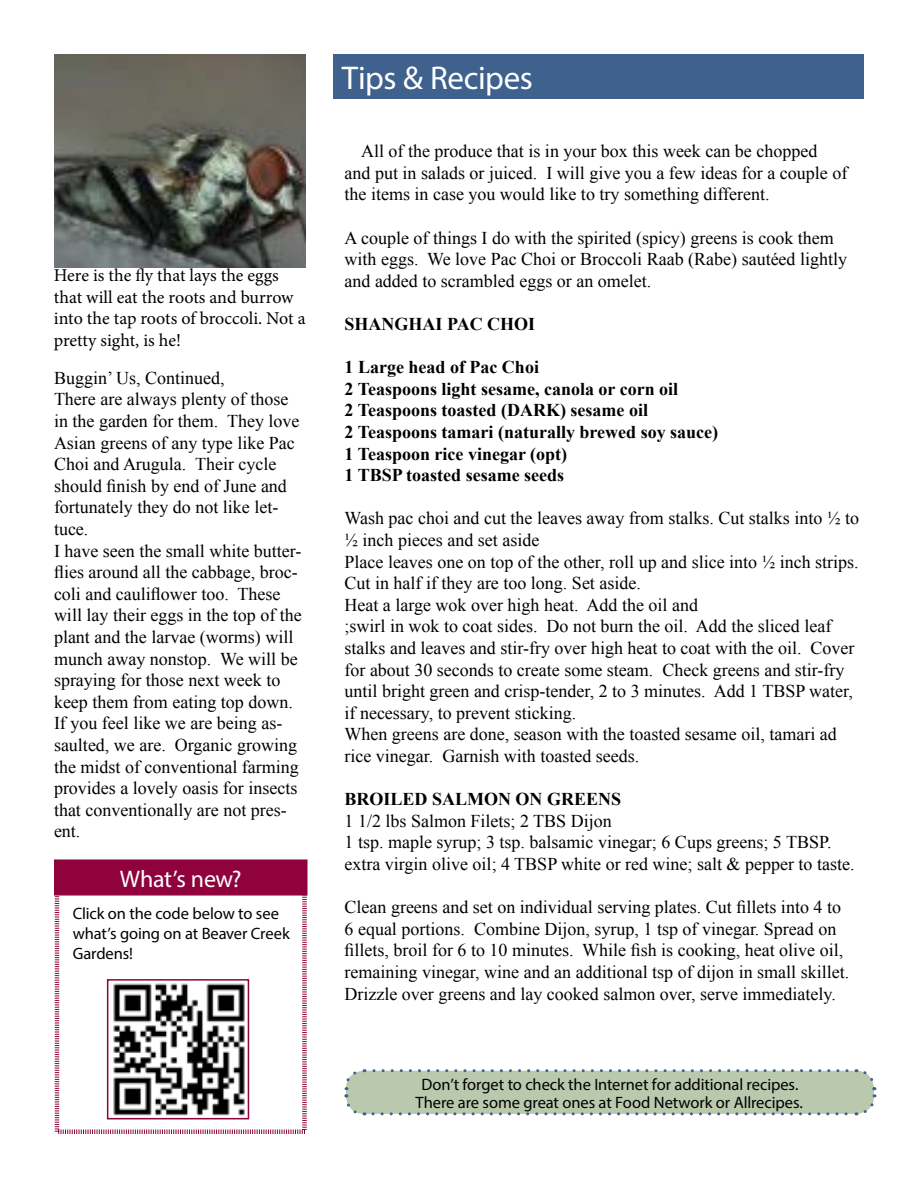
<style>
.page{position:relative;width:918px;height:1188px;background:#fff}
.page>*{position:absolute;margin:0;border:0;box-sizing:border-box;transform-origin:0 0}
.t1{font:33px "Myriad Pro";letter-spacing:-.015em;color:#fff}
.t2{font:24px "Myriad Pro";letter-spacing:-.015em;color:#fff}
.t3{font:18px/21.6px "Times New Roman";color:#000}
.t4{font:700 18px/21.6px "Times New Roman";color:#000}
.t5{font:18px/21.6px "Minion Pro";letter-spacing:-.005em;color:#000}
.t6{font:16.5px/19.8px "Myriad Pro";letter-spacing:-.005em;color:#000}
</style>
<div class="page">
<img style="left:54px;top:54px;width:252px;height:214px">
<svg style="left:54px;top:896px;width:253px;height:238px"></svg>
<img style="left:110px;top:982px;width:136px;height:134px">
<div style="left:107px;top:979px;width:142px;height:140px;border:2px solid #8f023c"></div>
<div style="left:55px;top:860px;width:252px;height:35px;background:#8f023c"></div>
<div style="left:54px;top:859px;width:254px;height:37px;border:2px solid #8f023c"></div>
<div style="left:333px;top:54px;width:531px;height:45px;background:#3e618d"></div>
<svg style="left:344px;top:1069px;width:533px;height:47px;background:#bbc9b3"></svg>
<p class="t5" style="left:54px;top:264px;width:253px">Here is the fly that lays the eggs that will eat the roots and burrow into the tap roots of broccoli. Not a pretty sight, is he!</p>
<p class="t3" style="left:54px;top:366px;width:249px">Buggin’ Us, Continued,<br>There are always plenty of those in the garden for them. They love<br>Asian greens of any type like Pac<br>Choi and Arugula. Their cycle should finish by end of June and fortunately they do not like let&shy;tuce.<br>I have seen the small white butter&shy;flies around all the cabbage, broc&shy;coli and cauliflower too. These will lay their eggs in the top of the plant and the larvae (worms) will munch away nonstop. We will be spraying for those next week to keep them from eating top down.<br>If you feel like we are being as&shy;saulted, we are. Organic growing the midst of conventional farming provides a lovely oasis for insects that conventionally are not pres&shy;ent.</p>
<h2 class="t2" style="left:120px;top:864px;width:123px">What’s new?</h2>
<p class="t6" style="left:73px;top:903px;width:218px">Click on the code below to see what’s going on at Beaver Creek<br>Gardens!</p>
<h1 class="t1" style="left:342px;top:57px;width:193px">Tips &amp; Recipes</h1>
<p class="t3" style="left:345px;top:140px;width:504px;text-indent:17px">All of the produce that is in your box this week can be chopped and put in salads or juiced. I will give you a few ideas for a couple of the items in case you would like to try something different.</p>
<p class="t3" style="left:345px;top:226px;width:504px">A couple of things I do with the spirited (spicy) greens is cook them with eggs. We love Pac Choi or Broccoli Raab (Rabe) sautéed lightly and added to scrambled eggs or an omelet.</p>
<p class="t4" style="left:345px;top:313px;width:192px">SHANGHAI PAC CHOI</p>
<p class="t4" style="left:345px;top:356px;width:375px">1 Large head of Pac Choi<br>2 Teaspoons light sesame, canola or corn oil<br>2 Teaspoons toasted (DARK) sesame oil<br>2 Teaspoons tamari (naturally brewed soy sauce)<br>1 Teaspoon rice vinegar (opt)<br>1 TBSP toasted sesame seeds</p>
<p class="t3" style="left:345px;top:507px;width:516px">Wash pac choi and cut the leaves away from stalks. Cut stalks into ½ to ½ inch pieces and set aside<br>Place leaves one on top of the other, roll up and slice into ½ inch strips.<br>Cut in half if they are too long. Set aside.<br>Heat a large wok over high heat. Add the oil and<br>;swirl in wok to coat sides. Do not burn the oil. Add the sliced leaf stalks and leaves and stir-fry over high heat to coat with the oil. Cover for about 30 seconds to create some steam. Check greens and stir-fry until bright green and crisp-tender, 2 to 3 minutes. Add 1 TBSP water, if necessary, to prevent sticking.<br>When greens are done, season with the toasted sesame oil, tamari ad rice vinegar. Garnish with toasted seeds.</p>
<p class="t4" style="left:345px;top:788px;width:278px">BROILED SALMON ON GREENS</p>
<p class="t3" style="left:345px;top:809px;width:512px">1 1/2 lbs Salmon Filets; 2 TBS Dijon<br>1 tsp. maple syrup; 3 tsp. balsamic vinegar; 6 Cups greens; 5 TBSP. extra virgin olive oil; 4 TBSP white or red wine; salt &amp; pepper to taste.</p>
<p class="t3" style="left:345px;top:896px;width:506px">Clean greens and set on individual serving plates. Cut fillets into 4 to 6 equal portions. Combine Dijon, syrup, 1 tsp of vinegar. Spread on fillets, broil for 6 to 10 minutes. While fish is cooking, heat olive oil, remaining vinegar, wine and an additional tsp of dijon in small skillet.<br>Drizzle over greens and lay cooked salmon over, serve immediately.</p>
<p class="t6" style="left:416px;top:1075px;width:389px;line-height:18px;text-align:center">Don’t forget to check the Internet for additional recipes.<br>There are some great ones at Food Network or Allrecipes.</p>
</div>
